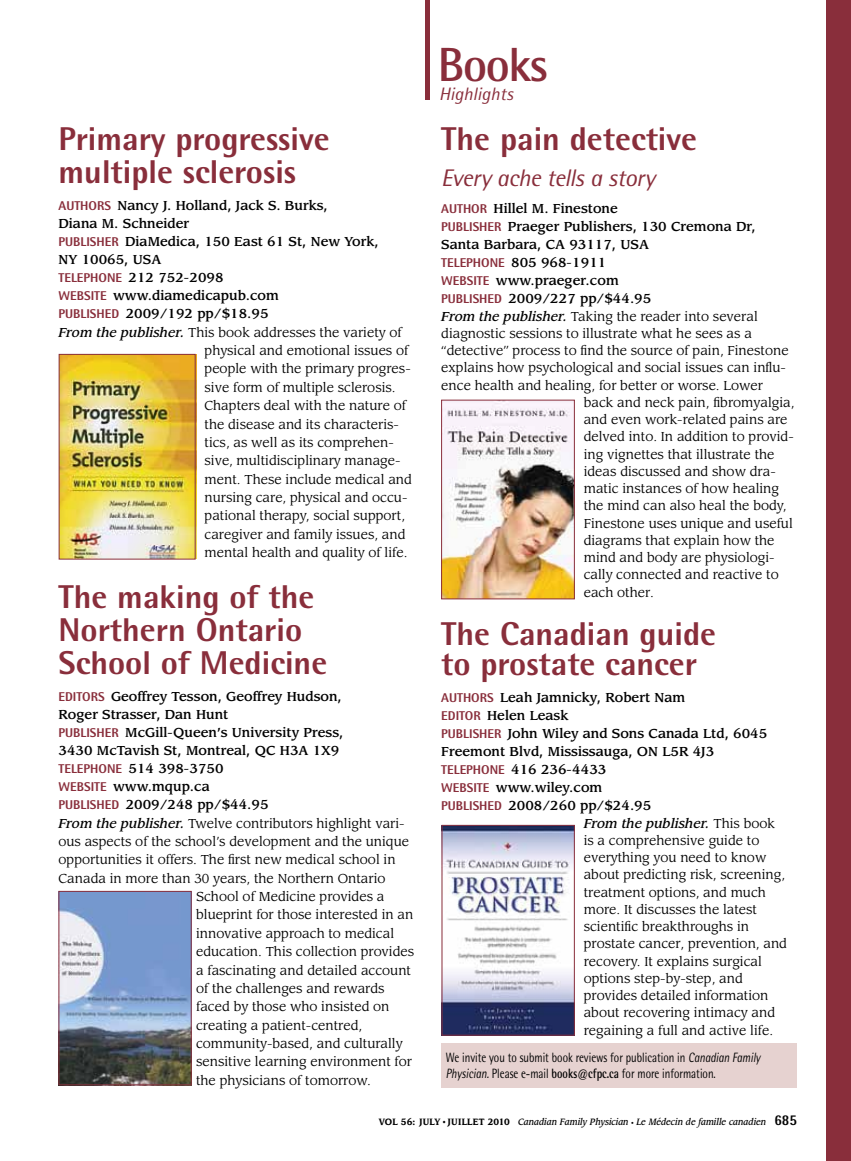
<style>
.page{position:relative;width:851px;height:1161px;background:#fff}
.page>*{position:absolute;margin:0;border:0;box-sizing:border-box;transform-origin:0 0}
.t1{font:700 48px "Rotis Semi Sans Std";letter-spacing:-.03em;color:#892e3b}
.t2{font:800 33px/33px "Rotis Semi Sans Std";color:#892e3b}
.t3{font:italic 24px "Rotis Semi Sans Std";letter-spacing:-.025em;color:#892e3b}
.t4{font:italic 18px "Rotis Semi Sans Std";color:#892e3b}
.t5{font:13.5px/16.5px "Rotis Semi Sans Std";color:#000;scale:.8 1}
.t6{font:12.75px "Leawood Std";color:#000}
.t7{font:500 12.75px "Leawood Std";color:#000}
.t8{font:italic 500 12.75px "Leawood Std";color:#000}
.t9{font:italic 500 9px "Leawood Std";color:#000;scale:.9 1}
.s1{font-family:"Rotis Semi Sans Std";font-weight:800;color:#892e3b}
.s2{font-weight:500;font-style:italic}
.s3{font-weight:400;font-style:normal}
.s4{font-style:italic}
.s5{font-weight:700}
.s6{font-weight:700;font-style:normal}
.s7{font-family:"Times";font-weight:400;font-style:normal}
.s8{font-style:normal;font-size:6px}
.s9{font-family:"Rotis Semi Sans Std";font-weight:800;font-style:normal;font-size:15px}
</style>
<div class="page">
<div style="left:826px;top:0;width:24px;height:1161px;background:#892e3b"></div>
<div style="left:425px;top:0;width:5px;height:100px;background:#892e3b"></div>
<img style="left:61px;top:354px;width:135px;height:205px">
<div style="left:59px;top:354px;width:136px;height:206px;border:1px solid #892e3b"></div>
<img style="left:443px;top:827px;width:129px;height:207px">
<div style="left:441px;top:825px;width:133px;height:211px;border:1px solid #892e3b"></div>
<img style="left:443px;top:402px;width:129px;height:195px">
<div style="left:441px;top:400px;width:133px;height:199px;border:1px solid #892e3b"></div>
<img style="left:60px;top:893px;width:130px;height:190px">
<div style="left:58px;top:891px;width:134px;height:194px;border:1px solid #892e3b"></div>
<div style="left:441px;top:1043px;width:355px;height:45px;background:#e6d2d0"></div>
<h1 class="t1" style="left:438px;top:35px;width:112px">Books</h1>
<h2 class="t2" style="left:58px;top:122px;width:273px">Primary progressive multiple sclerosis</h2>
<p class="t7" style="left:58px;top:198px;width:271px"><span class="s1">AUTHORS</span> Nancy J. Holland, Jack S. Burks,</p>
<p class="t7" style="left:58px;top:216px;width:132px">Diana M. Schneider</p>
<p class="t7" style="left:58px;top:234px;width:321px"><span class="s1">PUBLISHER</span> DiaMedica, 150 East 61 St, New York,</p>
<p class="t7" style="left:58px;top:252px;width:104px">NY 10065, USA</p>
<p class="t7" style="left:58px;top:270px;width:167px"><span class="s1">TELEPHONE</span> 212 752-2098</p>
<p class="t7" style="left:58px;top:288px;width:222px"><span class="s1">WEBSITE</span> www.diamedicapub.com</p>
<p class="t7" style="left:58px;top:306px;width:211px"><span class="s1">PUBLISHED</span> 2009/192 pp/$18.95</p>
<p class="t6" style="left:58px;top:325px;width:345px"><span class="s2">From the publisher.</span> This book addresses the variety of</p>
<p class="t6" style="left:204px;top:343px;width:205px">physical and emotional issues of</p>
<p class="t6" style="left:204px;top:361px;width:208px">people with the primary progres-</p>
<p class="t6" style="left:204px;top:380px;width:192px">sive form of multiple sclerosis.</p>
<p class="t6" style="left:204px;top:398px;width:203px">Chapters deal with the nature of</p>
<p class="t6" style="left:204px;top:416px;width:196px">the disease and its characteris-</p>
<p class="t6" style="left:204px;top:435px;width:191px">tics, as well as its comprehen-</p>
<p class="t6" style="left:204px;top:453px;width:197px">sive, multidisciplinary manage-</p>
<p class="t6" style="left:204px;top:472px;width:209px">ment. These include medical and</p>
<p class="t6" style="left:204px;top:490px;width:204px">nursing care, physical and occu-</p>
<p class="t6" style="left:204px;top:508px;width:202px">pational therapy, social support,</p>
<p class="t6" style="left:204px;top:527px;width:202px">caregiver and family issues, and</p>
<p class="t6" style="left:204px;top:545px;width:204px">mental health and quality of life.</p>
<h2 class="t2" style="left:58px;top:580px;width:270px">The making of the<br>Northern Ontario<br>School of Medicine</h2>
<p class="t7" style="left:58px;top:689px;width:285px"><span class="s1">EDITORS</span> Geoffrey Tesson, Geoffrey Hudson,</p>
<p class="t7" style="left:58px;top:707px;width:171px">Roger Strasser, Dan Hunt</p>
<p class="t7" style="left:58px;top:725px;width:286px"><span class="s1">PUBLISHER</span> McGill-Queen’s University Press,</p>
<p class="t7" style="left:58px;top:743px;width:282px">3430 McTavish St, Montreal, QC H3A 1X9</p>
<p class="t7" style="left:58px;top:761px;width:167px"><span class="s1">TELEPHONE</span> 514 398-3750</p>
<p class="t7" style="left:58px;top:779px;width:153px"><span class="s1">WEBSITE</span> www.mqup.ca</p>
<p class="t7" style="left:58px;top:797px;width:211px"><span class="s1">PUBLISHED</span> 2009/248 pp/$44.95</p>
<p class="t6" style="left:58px;top:815px;width:347px"><span class="s2">From the publisher.</span> Twelve contributors highlight vari-</p>
<p class="t6" style="left:58px;top:834px;width:352px">ous aspects of the school’s development and the unique</p>
<p class="t6" style="left:58px;top:852px;width:338px">opportunities it offers. The first new medical school in</p>
<p class="t6" style="left:58px;top:871px;width:328px">Canada in more than 30 years, the Northern Ontario</p>
<p class="t6" style="left:196px;top:889px;width:190px">School of Medicine provides a</p>
<p class="t6" style="left:196px;top:907px;width:219px">blueprint for those interested in an</p>
<p class="t6" style="left:196px;top:926px;width:199px">innovative approach to medical</p>
<p class="t6" style="left:196px;top:944px;width:219px">education. This collection provides</p>
<p class="t6" style="left:196px;top:962px;width:216px">a fascinating and detailed account</p>
<p class="t6" style="left:196px;top:981px;width:190px">of the challenges and rewards</p>
<p class="t6" style="left:196px;top:999px;width:195px">faced by those who insisted on</p>
<p class="t6" style="left:196px;top:1017px;width:168px">creating a patient-centred,</p>
<p class="t6" style="left:196px;top:1036px;width:208px">community-based, and culturally</p>
<p class="t6" style="left:196px;top:1054px;width:217px">sensitive learning environment for</p>
<p class="t6" style="left:196px;top:1073px;width:176px">the physicians of tomorrow.</p>
<h3 class="t4" style="left:439px;top:83px;width:76px">Highlights</h3>
<h2 class="t2" style="left:441px;top:122px;width:257px">The pain detective</h2>
<h3 class="t3" style="left:441px;top:164px;width:215px">Every ache tells a story</h3>
<p class="t7" style="left:441px;top:201px;width:178px"><span class="s1">AUTHOR</span> Hillel M. Finestone</p>
<p class="t7" style="left:441px;top:219px;width:316px"><span class="s1">PUBLISHER</span> Praeger Publishers, 130 Cremona Dr,</p>
<p class="t7" style="left:441px;top:237px;width:209px">Santa Barbara, CA 93117, USA</p>
<p class="t7" style="left:441px;top:255px;width:167px"><span class="s1">TELEPHONE</span> 805 968-1911</p>
<p class="t7" style="left:441px;top:273px;width:179px"><span class="s1">WEBSITE</span> www.praeger.com</p>
<p class="t7" style="left:441px;top:291px;width:211px"><span class="s1">PUBLISHED</span> 2009/227 pp/$44.95</p>
<p class="t6" style="left:441px;top:308px;width:318px"><span class="s2">From the publisher.</span> Taking the reader into several</p>
<p class="t6" style="left:441px;top:326px;width:312px">diagnostic sessions to illustrate what he sees as a</p>
<p class="t6" style="left:441px;top:343px;width:349px">“detective” process to find the source of pain, Finestone</p>
<p class="t6" style="left:441px;top:360px;width:346px">explains how psychological and social issues can influ-</p>
<p class="t6" style="left:441px;top:377px;width:323px">ence health and healing, for better or worse. Lower</p>
<p class="t6" style="left:583px;top:395px;width:212px">back and neck pain, fibromyalgia,</p>
<p class="t6" style="left:583px;top:412px;width:205px">and even work-related pains are</p>
<p class="t6" style="left:583px;top:429px;width:211px">delved into. In addition to provid-</p>
<p class="t6" style="left:583px;top:446px;width:192px">ing vignettes that illustrate the</p>
<p class="t6" style="left:583px;top:464px;width:193px">ideas discussed and show dra-</p>
<p class="t6" style="left:583px;top:481px;width:197px">matic instances of how healing</p>
<p class="t6" style="left:583px;top:498px;width:204px">the mind can also heal the body,</p>
<p class="t6" style="left:583px;top:515px;width:210px">Finestone uses unique and useful</p>
<p class="t6" style="left:583px;top:533px;width:192px">diagrams that explain how the</p>
<p class="t6" style="left:583px;top:550px;width:192px">mind and body are physiologi-</p>
<p class="t6" style="left:583px;top:567px;width:197px">cally connected and reactive to</p>
<p class="t6" style="left:583px;top:585px;width:72px">each other.</p>
<h2 class="t2" style="left:441px;top:618px;width:276px;line-height:30px">The Canadian guide to prostate cancer</h2>
<p class="t7" style="left:441px;top:690px;width:245px"><span class="s1">AUTHORS</span> Leah Jamnicky, Robert Nam</p>
<p class="t7" style="left:441px;top:708px;width:129px"><span class="s1">EDITOR</span> Helen Leask</p>
<p class="t7" style="left:441px;top:726px;width:327px"><span class="s1">PUBLISHER</span> John Wiley and Sons Canada Ltd, 6045</p>
<p class="t7" style="left:441px;top:744px;width:274px">Freemont Blvd, Mississauga, ON L5R 4J3</p>
<p class="t7" style="left:441px;top:762px;width:167px"><span class="s1">TELEPHONE</span> 416 236-4433</p>
<p class="t7" style="left:441px;top:780px;width:163px"><span class="s1">WEBSITE</span> www.wiley.com</p>
<p class="t7" style="left:441px;top:798px;width:211px"><span class="s1">PUBLISHED</span> 2008/260 pp/$24.95</p>
<p class="t8" style="left:583px;top:815px;width:193px">From the publisher. <span class="s3">This book</span></p>
<p class="t6" style="left:583px;top:833px;width:177px">is a comprehensive guide to</p>
<p class="t6" style="left:583px;top:850px;width:184px">everything you need to know</p>
<p class="t6" style="left:583px;top:867px;width:203px">about predicting risk, screening,</p>
<p class="t6" style="left:583px;top:884px;width:184px">treatment options, and much</p>
<p class="t6" style="left:583px;top:902px;width:175px">more. It discusses the latest</p>
<p class="t6" style="left:583px;top:919px;width:167px">scientific breakthroughs in</p>
<p class="t6" style="left:583px;top:936px;width:205px">prostate cancer, prevention, and</p>
<p class="t6" style="left:583px;top:953px;width:180px">recovery. It explains surgical</p>
<p class="t6" style="left:583px;top:971px;width:161px">options step-by-step, and</p>
<p class="t6" style="left:583px;top:988px;width:186px">provides detailed information</p>
<p class="t6" style="left:583px;top:1005px;width:193px">about recovering intimacy and</p>
<p class="t6" style="left:583px;top:1023px;width:191px">regaining a full and active life.</p>
<p class="t5" style="left:446px;top:1049px;width:395px">We invite you to submit book reviews for publication in <span class="s4">Canadian Family<br>Physician.</span> Please e-mail <span class="s5">books@cfpc.ca</span> for more information.</p>
<p class="t9" style="left:379px;top:1116px;width:466px"><span class="s6">VOL 56: JULY</span> <span class="s7">•</span> <span class="s6">JUILLET 2010</span> Canadian Family Physician <span class="s8">•</span> Le Médecin de famille canadien <span class="s9">685</span></p>
</div>
